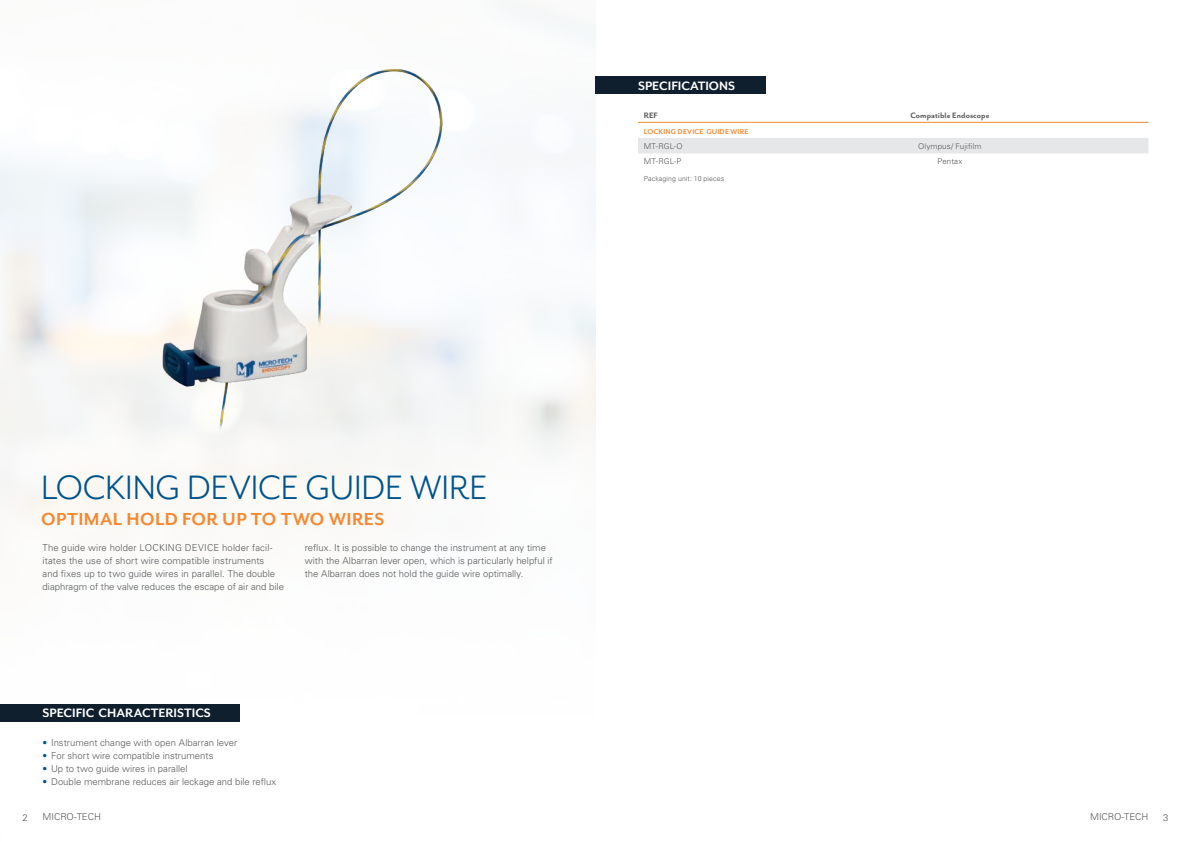
<style>
.page{position:relative;width:1191px;height:842px;background:#fff}
.page>*{position:absolute;margin:0;border:0;box-sizing:border-box;transform-origin:0 0}
.t1{font:39px "Mr Eaves San OT";letter-spacing:-.005em;color:#00548b}
.t2{font:700 20px "Mr Eaves San OT";letter-spacing:.02em;color:#f58932}
.t3{font:700 14px "Mr Eaves San OT";color:#fff}
.t4{font:300 9.5px/13px "Univers LT Std";letter-spacing:.005em;color:#57585a}
.t5{font:700 9px "Mr Eaves San OT";letter-spacing:.01em;color:#57585a}
.t6{font:300 8px "Univers LT Std";letter-spacing:.015em;color:#57585a}
.t7{font:700 8px "Mr Eaves San OT";letter-spacing:.02em;color:#f58932}
.t8{font:300 7px "Univers LT Std";letter-spacing:.015em;color:#57585a}
.s1{color:#00548b}
</style>
<div class="page">
<img style="left:0;top:9px;width:595px;height:713px">
<img style="left:43px;top:62px;width:510px;height:372px">
<div style="left:0;top:704px;width:240px;height:17px;background:#101f2e"></div>
<div style="left:595px;top:77px;width:170px;height:17px;background:#101f2e"></div>
<div style="left:638px;top:138px;width:510px;height:16px;background:#e6e7e9"></div>
<hr style="left:638px;top:122px;width:113px;height:1px;background:#f58932">
<hr style="left:751px;top:122px;width:397px;height:1px;background:#f58932">
<h3 class="t3" style="left:638px;top:78px;width:99px">SPECIFICATIONS</h3>
<p class="t5" style="left:643px;top:110px;width:16px">REF</p>
<p class="t5" style="left:910px;top:110px;width:81px">Compatible Endoscope</p>
<p class="t7" style="left:643px;top:127px;width:106px">LOCKING DEVICE GUIDE WIRE</p>
<p class="t6" style="left:643px;top:141px;width:40px">MT-RGL-O</p>
<p class="t6" style="left:918px;top:141px;width:65px">Olympus/ Fujifilm</p>
<p class="t6" style="left:643px;top:157px;width:39px">MT-RGL-P</p>
<p class="t6" style="left:937px;top:157px;width:26px">Pentax</p>
<p class="t8" style="left:643px;top:175px;width:82px">Packaging unit: 10 pieces</p>
<h1 class="t1" style="left:41px;top:467px;width:448px">LOCKING DEVICE GUIDE WIRE</h1>
<h2 class="t2" style="left:41px;top:508px;width:345px">OPTIMAL HOLD FOR UP TO TWO WIRES</h2>
<p class="t4" style="left:43px;top:541px;width:243px">The guide wire holder LOCKING DEVICE holder facil&shy;itates the use of short wire compatible instruments<br>and fixes up to two guide wires in parallel. The double diaphragm of the valve reduces the escape of air and bile</p>
<p class="t4" style="left:305px;top:541px;width:249px">reflux. It is possible to change the instrument at any time with the Albarran lever open, which is particularly helpful if the Albarran does not hold the guide wire optimally.</p>
<h3 class="t3" style="left:43px;top:705px;width:170px">SPECIFIC CHARACTERISTICS</h3>
<p class="t4" style="left:43px;top:736px;width:196px"><span class="s1">•</span> Instrument change with open Albarran lever</p>
<p class="t4" style="left:43px;top:749px;width:172px"><span class="s1">•</span> For short wire compatible instruments</p>
<p class="t4" style="left:43px;top:762px;width:147px"><span class="s1">•</span> Up to two guide wires in parallel</p>
<p class="t4" style="left:43px;top:775px;width:235px"><span class="s1">•</span> Double membrane reduces air leckage and bile reflux</p>
<p class="t4" style="left:22px;top:811px;width:7px">2</p>
<p class="t4" style="left:43px;top:811px;width:60px">MICRO-TECH</p>
<p class="t4" style="left:1090px;top:811px;width:60px">MICRO-TECH</p>
<p class="t4" style="left:1163px;top:811px;width:7px">3</p>
</div>
